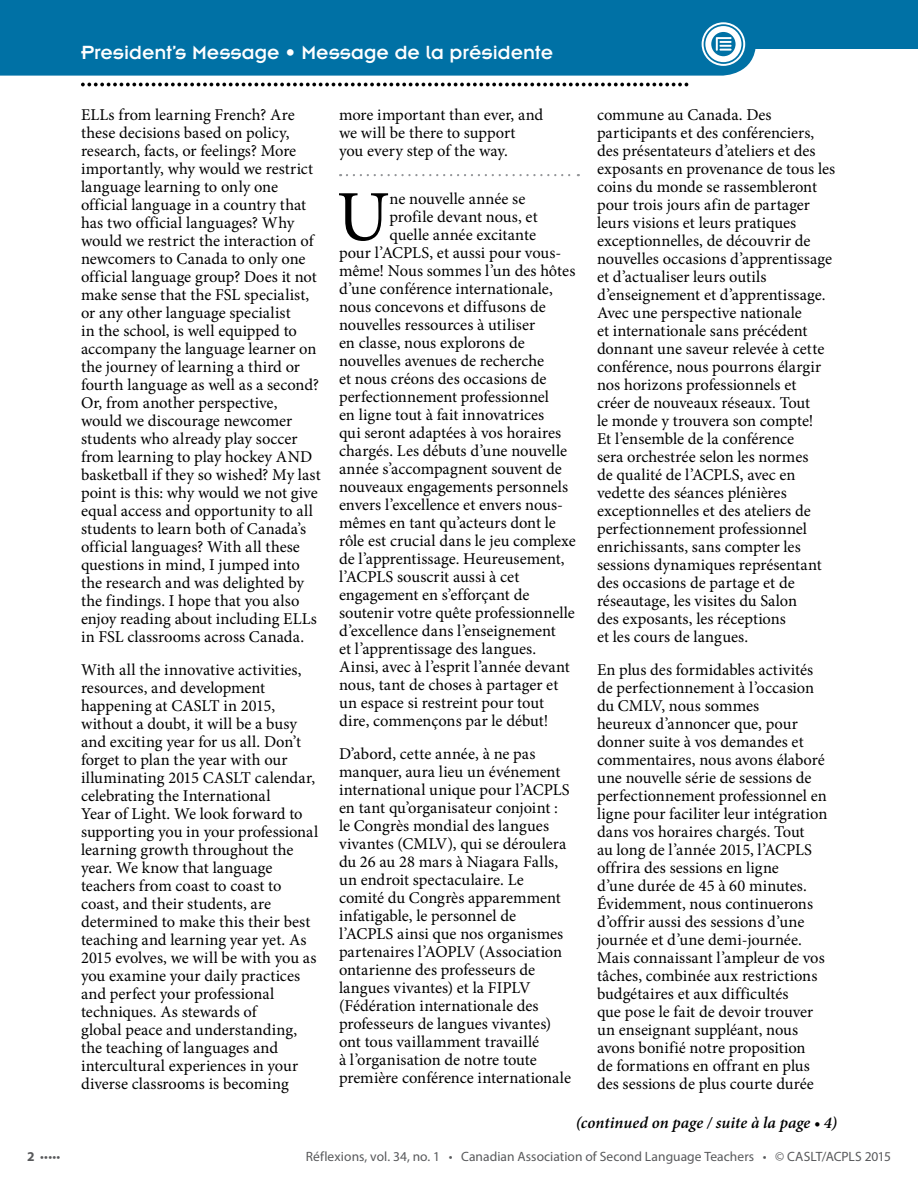
<style>
.page{position:relative;width:918px;height:1188px;background:#fff}
.page>*{position:absolute;margin:0;border:0;box-sizing:border-box;transform-origin:0 0}
.t1{font:71.85px "Minion Pro";color:#000}
.t2{font:21px "Insignia A";color:#fff}
.t3{font:16.5px/18px "Minion Pro";color:#000}
.t4{font:italic 600 16.5px "Minion Pro";color:#000}
.t5{font:13.5px "Myriad Pro";letter-spacing:.005em;color:#58595b}
.s1{font-weight:700}
</style>
<div class="page">
<svg style="left:81px;top:83px;width:607px;height:3px"></svg>
<div style="left:0;top:0;width:756px;height:76px;background:#0071a5"></div>
<div style="left:197px;top:0;width:721px;height:49px;background:#0071a5"></div>
<svg style="left:702px;top:22px;width:43px;height:44px"></svg>
<svg style="left:347px;top:174px;width:232px;height:2px"></svg>
<p class="t2" style="left:81px;top:42px;width:474px">President’s Message • Message de la présidente</p>
<p class="t3" style="left:81px;top:106px;width:241px">ELLs from learning French? Are these decisions based on policy, research, facts, or feelings? More importantly, why would we restrict language learning to only one official language in a country that has two official languages? Why would we restrict the interaction of newcomers to Canada to only one official language group? Does it not make sense that the FSL specialist, or any other language specialist<br>in the school, is well equipped to accompany the language learner on the journey of learning a third or fourth language as well as a second?<br>Or, from another perspective, would we discourage newcomer students who already play soccer from learning to play hockey AND basketball if they so wished? My last point is this: why would we not give equal access and opportunity to all students to learn both of Canada’s official languages? With all these questions in mind, I jumped into the research and was delighted by the findings. I hope that you also enjoy reading about including ELLs in FSL classrooms across Canada.</p>
<p class="t3" style="left:81px;top:661px;width:239px">With all the innovative activities, resources, and development happening at CASLT in 2015, without a doubt, it will be a busy and exciting year for us all. Don’t forget to plan the year with our illuminating 2015 CASLT calendar, celebrating the International<br>Year of Light. We look forward to supporting you in your professional learning growth throughout the year. We know that language teachers from coast to coast to coast, and their students, are determined to make this their best teaching and learning year yet. As<br>2015 evolves, we will be with you as you examine your daily practices and perfect your professional techniques. As stewards of<br>global peace and understanding, the teaching of languages and intercultural experiences in your diverse classrooms is becoming</p>
<p class="t3" style="left:339px;top:106px;width:206px">more important than ever, and we will be there to support you every step of the way.</p>
<h1 class="t1" style="left:337px;top:169px;width:54px">U</h1>
<p class="t3" style="left:390px;top:190px;width:137px">ne nouvelle année se</p>
<p class="t3" style="left:597px;top:106px;width:240px">commune au Canada. Des participants et des conférenciers, des présentateurs d’ateliers et des exposants en provenance de tous les coins du monde se rassembleront pour trois jours afin de partager leurs visions et leurs pratiques exceptionnelles, de découvrir de nouvelles occasions d’apprentissage et d’actualiser leurs outils d’enseignement et d’apprentissage.<br>Avec une perspective nationale<br>et internationale sans précédent donnant une saveur relevée à cette conférence, nous pourrons élargir nos horizons professionnels et<br>créer de nouveaux réseaux. Tout<br>le monde y trouvera son compte!<br>Et l’ensemble de la conférence<br>sera orchestrée selon les normes<br>de qualité de l’ACPLS, avec en vedette des séances plénières exceptionnelles et des ateliers de perfectionnement professionnel enrichissants, sans compter les sessions dynamiques représentant des occasions de partage et de réseautage, les visites du Salon<br>des exposants, les réceptions<br>et les cours de langues.</p>
<p class="t3" style="left:597px;top:661px;width:232px">En plus des formidables activités de perfectionnement à l’occasion du CMLV, nous sommes<br>heureux d’annoncer que, pour donner suite à vos demandes et commentaires, nous avons élaboré une nouvelle série de sessions de perfectionnement professionnel en ligne pour faciliter leur intégration dans vos horaires chargés. Tout<br>au long de l’année 2015, l’ACPLS offrira des sessions en ligne<br>d’une durée de 45 à 60 minutes.<br>Évidemment, nous continuerons d’offrir aussi des sessions d’une journée et d’une demi-journée.<br>Mais connaissant l’ampleur de vos tâches, combinée aux restrictions budgétaires et aux difficultés<br>que pose le fait de devoir trouver un enseignant suppléant, nous avons bonifié notre proposition<br>de formations en offrant en plus des sessions de plus courte durée</p>
<p class="t4" style="left:576px;top:1111px;width:263px">(continued on page / suite à la page • 4)</p>
<p class="t3" style="left:390px;top:208px;width:150px">profile devant nous, et</p>
<p class="t3" style="left:390px;top:226px;width:148px">quelle année excitante</p>
<p class="t3" style="left:339px;top:244px;width:224px">pour l’ACPLS, et aussi pour vous-</p>
<p class="t3" style="left:339px;top:262px;width:238px">même! Nous sommes l’un des hôtes</p>
<p class="t3" style="left:339px;top:280px;width:215px">d’une conférence internationale,</p>
<p class="t3" style="left:339px;top:298px;width:208px">nous concevons et diffusons de</p>
<p class="t3" style="left:339px;top:316px;width:198px">nouvelles ressources à utiliser</p>
<p class="t3" style="left:339px;top:334px;width:187px">en classe, nous explorons de</p>
<p class="t3" style="left:339px;top:352px;width:207px">nouvelles avenues de recherche</p>
<p class="t3" style="left:339px;top:370px;width:209px">et nous créons des occasions de</p>
<p class="t3" style="left:339px;top:388px;width:212px">perfectionnement professionnel</p>
<p class="t3" style="left:339px;top:406px;width:207px">en ligne tout à fait innovatrices</p>
<p class="t3" style="left:339px;top:424px;width:224px">qui seront adaptées à vos horaires</p>
<p class="t3" style="left:339px;top:442px;width:230px">chargés. Les débuts d’une nouvelle</p>
<p class="t3" style="left:339px;top:460px;width:224px">année s’accompagnent souvent de</p>
<p class="t3" style="left:339px;top:478px;width:231px">nouveaux engagements personnels</p>
<p class="t3" style="left:339px;top:496px;width:226px">envers l’excellence et envers nous-</p>
<p class="t3" style="left:339px;top:514px;width:218px">mêmes en tant qu’acteurs dont le</p>
<p class="t3" style="left:339px;top:532px;width:238px">rôle est crucial dans le jeu complexe</p>
<p class="t3" style="left:339px;top:550px;width:227px">de l’apprentissage. Heureusement,</p>
<p class="t3" style="left:339px;top:568px;width:182px">l’ACPLS souscrit aussi à cet</p>
<p class="t3" style="left:339px;top:586px;width:192px">engagement en s’efforçant de</p>
<p class="t3" style="left:339px;top:604px;width:237px">soutenir votre quête professionnelle</p>
<p class="t3" style="left:339px;top:622px;width:218px">d’excellence dans l’enseignement</p>
<p class="t3" style="left:339px;top:640px;width:199px">et l’apprentissage des langues.</p>
<p class="t3" style="left:339px;top:658px;width:232px">Ainsi, avec à l’esprit l’année devant</p>
<p class="t3" style="left:339px;top:676px;width:221px">nous, tant de choses à partager et</p>
<p class="t3" style="left:339px;top:694px;width:207px">un espace si restreint pour tout</p>
<p class="t3" style="left:339px;top:712px;width:211px">dire, commençons par le début!</p>
<p class="t3" style="left:339px;top:745px;width:234px">D’abord, cette année, à ne pas manquer, aura lieu un événement international unique pour l’ACPLS en tant qu’organisateur conjoint : le Congrès mondial des langues vivantes (CMLV), qui se déroulera du 26 au 28 mars à Niagara Falls, un endroit spectaculaire. Le comité du Congrès apparemment infatigable, le personnel de l’ACPLS ainsi que nos organismes partenaires l’AOPLV (Association ontarienne des professeurs de langues vivantes) et la FIPLV (Fédération internationale des professeurs de langues vivantes) ont tous vaillamment travaillé<br>à l’organisation de notre toute première conférence internationale</p>
<p class="t5" style="left:27px;top:1148px;width:35px"><span class="s1">2</span> •••••</p>
<p class="t5" style="left:306px;top:1148px;width:587px">Réflexions, vol. 34, no. 1 • Canadian Association of Second Language Teachers • © CASLT/ACPLS 2015</p>
</div>
